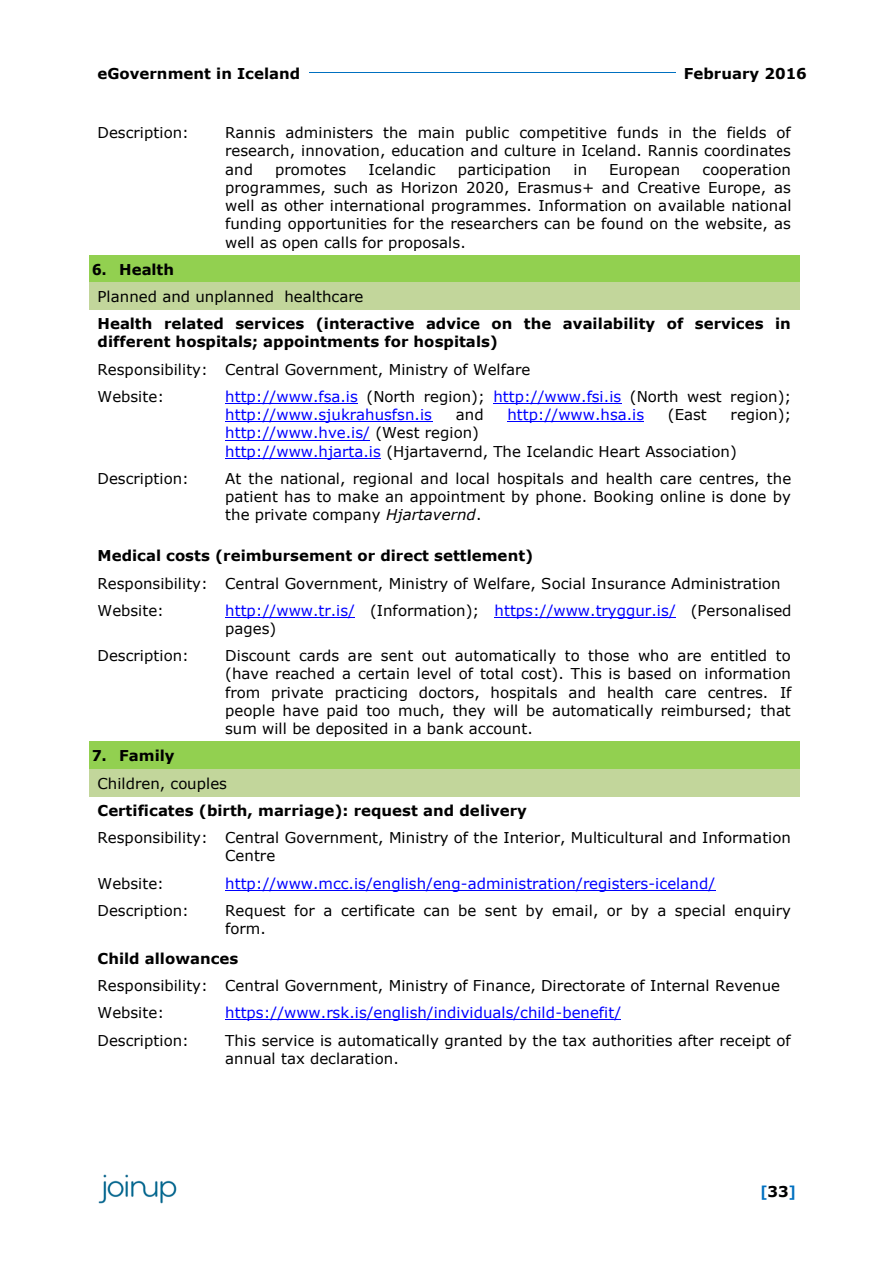
<style>
.page{position:relative;width:893px;height:1263px;background:#fff}
.page>*{position:absolute;margin:0;border:0;box-sizing:border-box;transform-origin:0 0}
.t1{font:15px/18.3px "Verdana";color:#000;text-align:justify}
.t2{font:15px/18.3px "Verdana";color:#00f}
.t3{font:700 15px/18.3px "Verdana";color:#000}
.t4{font:700 15px "Tahoma";color:#0070c0}
.s1{font-family:"Tahoma"}
.s2{color:#000}
.s3{color:#00f}
.s4{font-style:italic}
.s5{font-family:"Verdana";color:#000}
</style>
<div class="page">
<img style="left:98px;top:1174px;width:79px;height:30px">
<hr style="left:309px;top:72px;width:367px;height:1px;background:#0070c0">
<div style="left:98px;top:260px;width:694px;height:18px;background:#92d050"></div>
<div style="left:89px;top:255px;width:128px;height:5px;background:#92d050"></div>
<div style="left:217px;top:255px;width:583px;height:5px;background:#92d050"></div>
<hr style="left:89px;top:278px;width:711px;height:4px;background:#92d050">
<div style="left:98px;top:287px;width:694px;height:18px;background:#c2d69b"></div>
<div style="left:89px;top:282px;width:711px;height:5px;background:#c2d69b"></div>
<hr style="left:89px;top:305px;width:711px;height:4px;background:#c2d69b">
<hr style="left:225px;top:403px;width:133px;height:1px;background:#00f">
<hr style="left:493px;top:403px;width:128px;height:1px;background:#00f">
<hr style="left:225px;top:421px;width:207px;height:1px;background:#00f">
<hr style="left:507px;top:421px;width:137px;height:1px;background:#00f">
<hr style="left:225px;top:440px;width:145px;height:1px;background:#00f">
<hr style="left:225px;top:458px;width:156px;height:1px;background:#00f">
<hr style="left:225px;top:617px;width:130px;height:1px;background:#00f">
<hr style="left:495px;top:617px;width:181px;height:1px;background:#00f">
<div style="left:98px;top:746px;width:694px;height:19px;background:#92d050"></div>
<hr style="left:89px;top:742px;width:128px;height:4px;background:#92d050">
<hr style="left:217px;top:742px;width:583px;height:4px;background:#92d050">
<hr style="left:89px;top:765px;width:711px;height:4px;background:#92d050">
<div style="left:98px;top:774px;width:694px;height:18px;background:#c2d69b"></div>
<div style="left:89px;top:769px;width:711px;height:5px;background:#c2d69b"></div>
<hr style="left:89px;top:792px;width:711px;height:4px;background:#c2d69b">
<hr style="left:225px;top:890px;width:490px;height:1px;background:#00f">
<hr style="left:225px;top:1019px;width:396px;height:1px;background:#00f">
<p class="t3" style="left:98px;top:64px;width:204px">eGovernment in Iceland</p>
<p class="t3" style="left:684px;top:64px;width:125px">February 2016</p>
<p class="t1" style="left:98px;top:123px;width:93px">Description:</p>
<p class="t1" style="left:225px;top:123px;width:567px">Rannis administers the main public competitive funds in the fields of research, innovation, education and culture in Iceland. Rannis coordinates and</p>
<p class="t1" style="left:275px;top:159px;width:73px">promotes</p>
<p class="t1" style="left:369px;top:159px;width:69px">Icelandic</p>
<p class="t1" style="left:458px;top:159px;width:95px">participation</p>
<p class="t1" style="left:573px;top:159px;width:15px">in</p>
<p class="t1" style="left:609px;top:159px;width:73px">European</p>
<p class="t1" style="left:225px;top:160px;width:568px;text-indent:477px">cooperation programmes, such as Horizon 2020, Erasmus+ and Creative Europe, as well as other international programmes. Information on available national funding opportunities for the researchers can be found on the website, as well as open calls for proposals.</p>
<p class="t3" style="left:92px;top:260px;width:84px"><span class="s1">6.</span> Health</p>
<p class="t1" style="left:98px;top:287px;width:267px">Planned and unplanned healthcare</p>
<p class="t3" style="left:98px;top:314px;width:695px">Health related services (interactive advice on the availability of services in different hospitals; appointments for hospitals)</p>
<p class="t1" style="left:98px;top:359px;width:112px">Responsibility:</p>
<p class="t1" style="left:225px;top:359px;width:307px">Central Government, Ministry of Welfare</p>
<p class="t1" style="left:98px;top:387px;width:68px">Website:</p>
<p class="t2" style="left:225px;top:387px;width:568px">http://www.fsa.is <span class="s2">(North region);</span> http://www.fsi.is <span class="s2">(North west region); </span>http://www.sjukrahusfsn.is</p>
<p class="t1" style="left:456px;top:405px;width:29px">and</p>
<p class="t2" style="left:507px;top:405px;width:138px">http://www.hsa.is</p>
<p class="t1" style="left:668px;top:405px;width:40px">(East</p>
<p class="t1" style="left:731px;top:405px;width:62px">region);</p>
<p class="t2" style="left:225px;top:423px;width:255px">http://www.hve.is/ <span class="s2">(West region)</span></p>
<p class="t1" style="left:225px;top:441px;width:513px"><span class="s3">http://www.hjarta.is</span> (Hjartavernd, The Icelandic Heart Association)</p>
<p class="t1" style="left:98px;top:469px;width:93px">Description:</p>
<p class="t1" style="left:225px;top:469px;width:568px">At the national, regional and local hospitals and health care centres, the patient has to make an appointment by phone. Booking online is done by the private company <span class="s4">Hjartavernd</span>.</p>
<p class="t3" style="left:98px;top:546px;width:437px">Medical costs (reimbursement or direct settlement)</p>
<p class="t1" style="left:98px;top:573px;width:112px">Responsibility:</p>
<p class="t1" style="left:225px;top:573px;width:557px">Central Government, Ministry of Welfare, Social Insurance Administration</p>
<p class="t1" style="left:98px;top:601px;width:68px">Website:</p>
<p class="t2" style="left:225px;top:601px;width:568px">http://www.tr.is/ <span class="s2">(Information);</span> https://www.tryggur.is/ <span class="s2">(Personalised pages)</span></p>
<p class="t1" style="left:98px;top:646px;width:93px">Description:</p>
<p class="t1" style="left:225px;top:646px;width:568px">Discount cards are sent out automatically to those who are entitled to (have reached a certain level of total cost). This is based on information from private practicing doctors, hospitals and health care centres. If people have paid too much, they will be automatically reimbursed; that sum will be deposited in a bank account.</p>
<p class="t3" style="left:92px;top:746px;width:84px"><span class="s1">7.</span> Family</p>
<p class="t1" style="left:98px;top:774px;width:131px">Children, couples</p>
<p class="t3" style="left:98px;top:801px;width:431px">Certificates (birth, marriage): request and delivery</p>
<p class="t1" style="left:98px;top:828px;width:112px">Responsibility:</p>
<p class="t1" style="left:225px;top:828px;width:567px">Central Government, Ministry of the Interior, Multicultural and Information<br>Centre</p>
<p class="t1" style="left:98px;top:873px;width:68px">Website:</p>
<p class="t2" style="left:225px;top:873px;width:491px">http://www.mcc.is/english/eng-administration/registers-iceland/</p>
<p class="t1" style="left:98px;top:901px;width:93px">Description:</p>
<p class="t1" style="left:225px;top:901px;width:567px">Request for a certificate can be sent by email, or by a special enquiry form.</p>
<p class="t3" style="left:98px;top:949px;width:142px">Child allowances</p>
<p class="t1" style="left:98px;top:976px;width:112px">Responsibility:</p>
<p class="t1" style="left:225px;top:976px;width:556px">Central Government, Ministry of Finance, Directorate of Internal Revenue</p>
<p class="t1" style="left:98px;top:1003px;width:68px">Website:</p>
<p class="t2" style="left:225px;top:1003px;width:397px">https://www.rsk.is/english/individuals/child-benefit/</p>
<p class="t1" style="left:98px;top:1030px;width:93px">Description:</p>
<p class="t1" style="left:225px;top:1030px;width:567px">This service is automatically granted by the tax authorities after receipt of annual tax declaration.</p>
<p class="t4" style="left:761px;top:1182px;width:36px">[<span class="s5">33</span>]</p>
</div>
